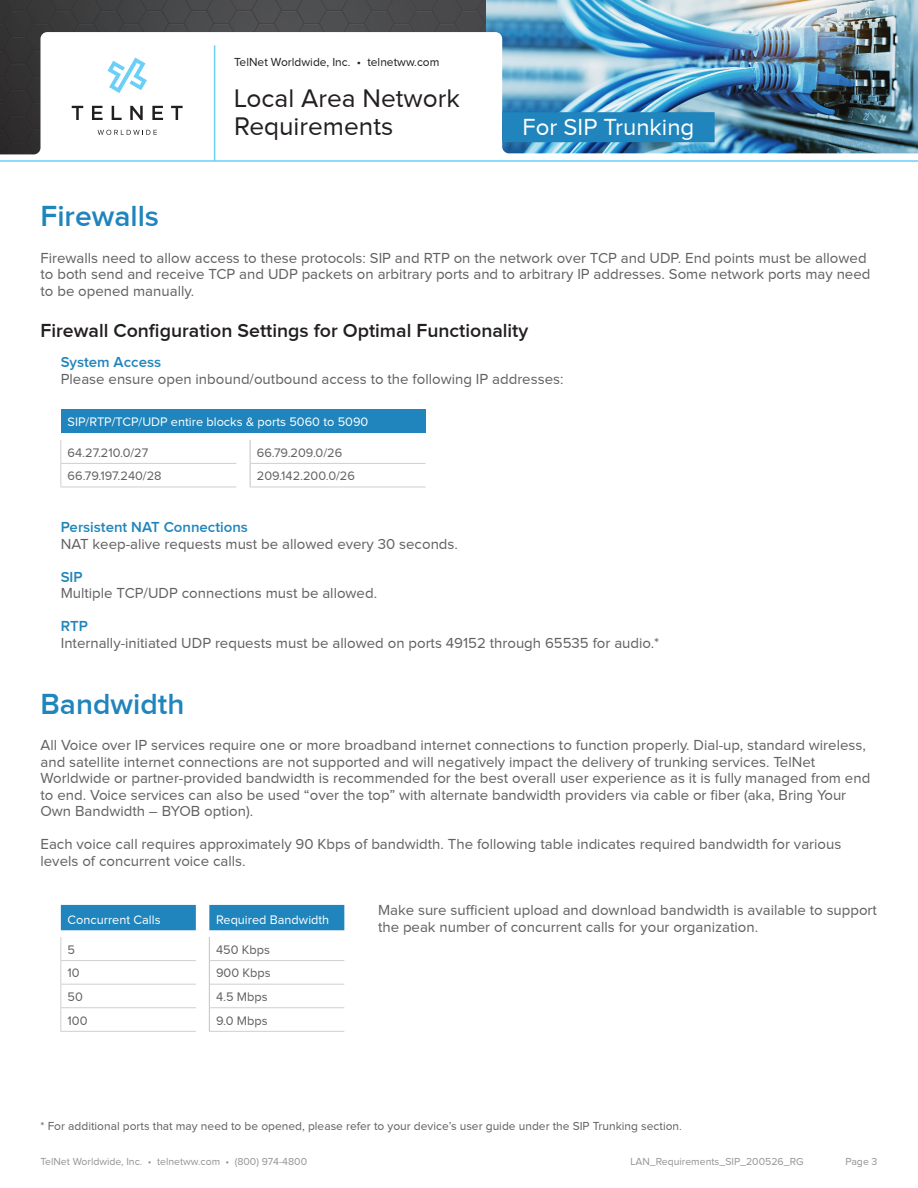
<style>
.page{position:relative;width:918px;height:1188px;background:#fff}
.page>*{position:absolute;margin:0;border:0;box-sizing:border-box;transform-origin:0 0}
.t1{font:600 30px "Proxima Nova";color:#1f85bc}
.t2{font:26.25px/27.8px "Proxima Nova";color:#231f20}
.t3{font:24px "Proxima Nova";color:#fff}
.t4{font:600 19.5px "Proxima Nova";color:#231f20}
.H1_-_Sub_Text_Paragr{font:15px/16.5px "Proxima Nova";color:#616164}
.H3_-_Basic_Blue_Med{font:600 15px "Proxima Nova";color:#1f85bc}
.Table_Text{font:12.75px "Proxima Nova";color:#616164}
.Table_-_h1{font:12.75px "Proxima Nova";color:#fff}
.t5{font:12px "Proxima Nova";color:#616164}
.t6{font:12px "Proxima Nova";color:#231f20}
.t7{font:10.5px "Proxima Nova";color:#939598}
</style>
<div class="page">
<img style="left:0;top:0;width:486px;height:32px">
<img style="left:486px;top:0;width:432px;height:32px">
<img style="left:0;top:32px;width:918px;height:128px">
<hr style="left:0;top:160px;width:918px;height:2px;background:#6bcff6">
<hr style="left:214px;top:45px;width:1px;height:116px;background:#6bcff6">
<div style="left:502px;top:112px;width:213px;height:30px;background:#1f85bc"></div>
<svg style="left:72px;top:106px;width:11px;height:14px"></svg>
<svg style="left:92px;top:106px;width:11px;height:14px"></svg>
<svg style="left:112px;top:106px;width:10px;height:14px"></svg>
<svg style="left:130px;top:106px;width:13px;height:14px"></svg>
<svg style="left:152px;top:106px;width:11px;height:14px"></svg>
<svg style="left:171px;top:106px;width:12px;height:14px"></svg>
<svg style="left:107px;top:58px;width:40px;height:35px"></svg>
<svg style="left:98px;top:130px;width:59px;height:5px"></svg>
<div style="left:61px;top:410px;width:365px;height:23px;background:#1f85bc"></div>
<hr style="left:60px;top:463px;width:176px;height:1px;background:#cdd0d0">
<svg style="left:60px;top:440px;width:1px;height:47px"></svg>
<hr style="left:60px;top:487px;width:176px;height:1px;background:#cdd0d0">
<svg style="left:250px;top:440px;width:1px;height:47px"></svg>
<hr style="left:250px;top:463px;width:176px;height:1px;background:#cdd0d0">
<hr style="left:250px;top:487px;width:176px;height:1px;background:#cdd0d0">
<div style="left:61px;top:905px;width:283px;height:25px;background:#1f85bc"></div>
<hr style="left:60px;top:960px;width:136px;height:1px;background:#cdd0d0">
<hr style="left:60px;top:984px;width:136px;height:1px;background:#cdd0d0">
<hr style="left:60px;top:1007px;width:136px;height:1px;background:#cdd0d0">
<svg style="left:60px;top:937px;width:1px;height:94px"></svg>
<hr style="left:60px;top:1031px;width:136px;height:1px;background:#cdd0d0">
<svg style="left:209px;top:937px;width:1px;height:94px"></svg>
<hr style="left:210px;top:960px;width:134px;height:1px;background:#cdd0d0">
<hr style="left:210px;top:984px;width:134px;height:1px;background:#cdd0d0">
<hr style="left:210px;top:1007px;width:134px;height:1px;background:#cdd0d0">
<hr style="left:209px;top:1031px;width:135px;height:1px;background:#cdd0d0">
<p class="t6" style="left:234px;top:55px;width:207px">TelNet Worldwide, Inc. • telnetww.com</p>
<h2 class="t2" style="left:234px;top:84px;width:227px">Local Area Network<br>Requirements</h2>
<h3 class="t3" style="left:522px;top:114px;width:173px">For SIP Trunking</h3>
<h1 class="t1" style="left:40px;top:199px;width:120px">Firewalls</h1>
<p class="H1_-_Sub_Text_Paragr" style="left:40px;top:250px;width:831px">Firewalls need to allow access to these protocols: SIP and RTP on the network over TCP and UDP. End points must be allowed to both send and receive TCP and UDP packets on arbitrary ports and to arbitrary IP addresses. Some network ports may need to be opened manually.</p>
<h2 class="t4" style="left:40px;top:320px;width:489px">Firewall Configuration Settings for Optimal Functionality</h2>
<p class="H3_-_Basic_Blue_Med" style="left:61px;top:354px;width:102px">System Access</p>
<p class="H1_-_Sub_Text_Paragr" style="left:61px;top:370px;width:504px">Please ensure open inbound/outbound access to the following IP addresses:</p>
<p class="Table_-_h1" style="left:68px;top:415px;width:302px">SIP/RTP/TCP/UDP entire blocks &amp; ports 5060 to 5090</p>
<p class="Table_Text" style="left:68px;top:445px;width:82px">64.27.210.0/27</p>
<p class="Table_Text" style="left:257px;top:445px;width:87px">66.79.209.0/26</p>
<p class="Table_Text" style="left:68px;top:469px;width:96px">66.79.197.240/28</p>
<p class="Table_Text" style="left:257px;top:469px;width:100px">209.142.200.0/26</p>
<p class="H3_-_Basic_Blue_Med" style="left:61px;top:519px;width:189px">Persistent NAT Connections</p>
<p class="H1_-_Sub_Text_Paragr" style="left:61px;top:535px;width:399px">NAT keep-alive requests must be allowed every 30 seconds.</p>
<p class="H3_-_Basic_Blue_Med" style="left:61px;top:568px;width:23px">SIP</p>
<p class="H1_-_Sub_Text_Paragr" style="left:61px;top:585px;width:318px">Multiple TCP/UDP connections must be allowed.</p>
<p class="H3_-_Basic_Blue_Med" style="left:61px;top:618px;width:29px">RTP</p>
<p class="H1_-_Sub_Text_Paragr" style="left:61px;top:634px;width:600px">Internally-initiated UDP requests must be allowed on ports 49152 through 65535 for audio.*</p>
<h1 class="t1" style="left:40px;top:687px;width:145px">Bandwidth</h1>
<p class="H1_-_Sub_Text_Paragr" style="left:40px;top:737px;width:831px">All Voice over IP services require one or more broadband internet connections to function properly. Dial-up, standard wireless, and satellite internet connections are not supported and will negatively impact the delivery of trunking services. TelNet Worldwide or partner-provided bandwidth is recommended for the best overall user experience as it is fully managed from end to end. Voice services can also be used “over the top” with alternate bandwidth providers via cable or fiber (aka, Bring Your Own Bandwidth – BYOB option).</p>
<p class="H1_-_Sub_Text_Paragr" style="left:40px;top:836px;width:802px">Each voice call requires approximately 90 Kbps of bandwidth. The following table indicates required bandwidth for various levels of concurrent voice calls.</p>
<p class="H1_-_Sub_Text_Paragr" style="left:378px;top:902px;width:501px">Make sure sufficient upload and download bandwidth is available to support the peak number of concurrent calls for your organization.</p>
<p class="Table_-_h1" style="left:68px;top:912px;width:94px">Concurrent Calls</p>
<p class="Table_-_h1" style="left:216px;top:912px;width:115px">Required Bandwidth</p>
<p class="Table_Text" style="left:68px;top:942px;width:9px">5</p>
<p class="Table_Text" style="left:216px;top:942px;width:55px">450 Kbps</p>
<p class="Table_Text" style="left:68px;top:966px;width:14px">10</p>
<p class="Table_Text" style="left:216px;top:966px;width:56px">900 Kbps</p>
<p class="Table_Text" style="left:68px;top:990px;width:17px">50</p>
<p class="Table_Text" style="left:216px;top:990px;width:53px">4.5 Mbps</p>
<p class="Table_Text" style="left:68px;top:1013px;width:21px">100</p>
<p class="Table_Text" style="left:216px;top:1013px;width:53px">9.0 Mbps</p>
<p class="t5" style="left:40px;top:1119px;width:643px">* For additional ports that may need to be opened, please refer to your device’s user guide under the SIP Trunking section.</p>
<p class="t7" style="left:40px;top:1155px;width:268px">TelNet Worldwide, Inc. • telnetww.com • (800) 974-4800</p>
<p class="t7" style="left:630px;top:1155px;width:175px">LAN_Requirements_SIP_200526_RG</p>
<p class="t7" style="left:845px;top:1155px;width:34px">Page 3</p>
</div>
